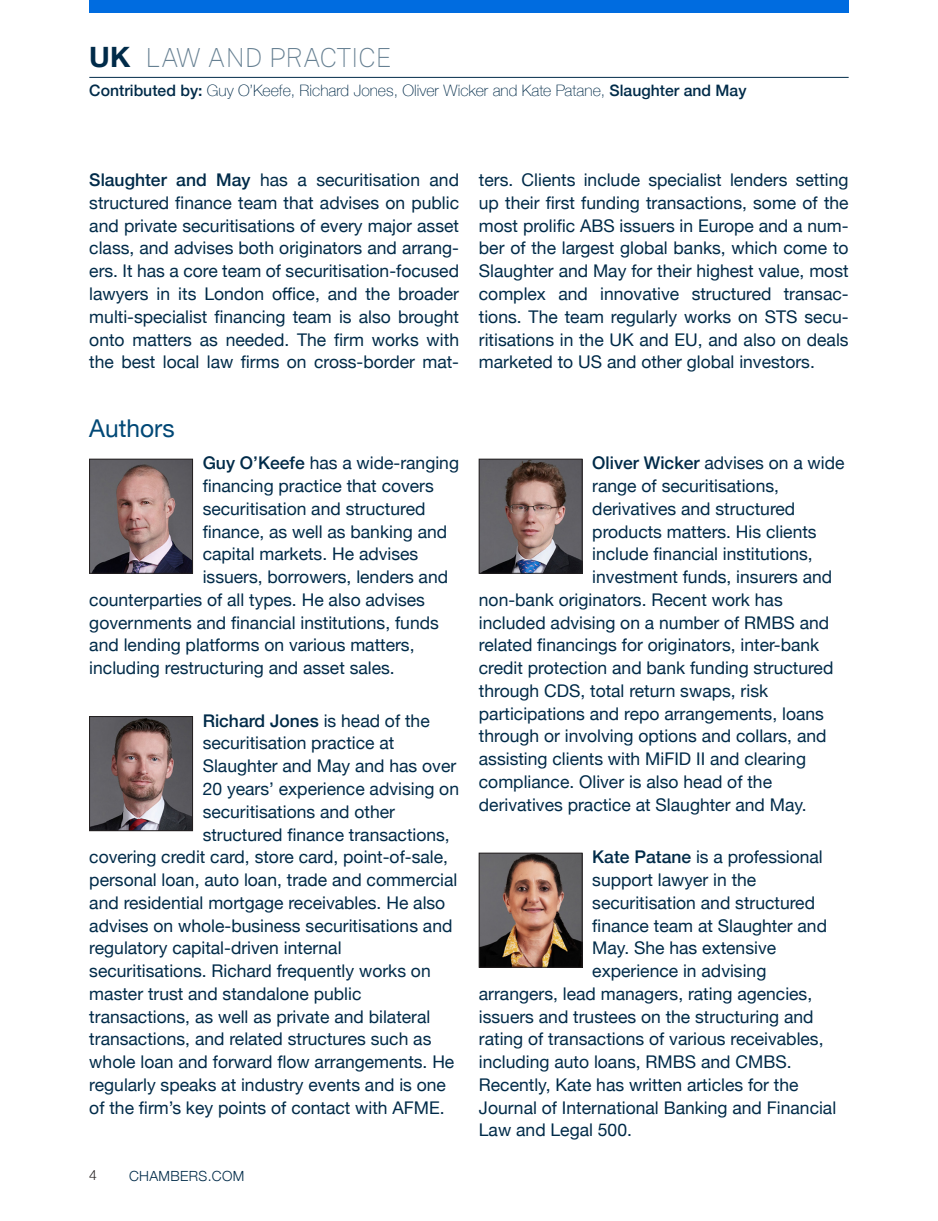
<style>
.page{position:relative;width:938px;height:1221px;background:#fff}
.page>*{position:absolute;margin:0;border:0;box-sizing:border-box;transform-origin:0 0}
.t1{font:100 26.25px "Public Sans";color:#668092}
.t2{font:24.5px "Helvetica Neue";color:#004876}
.t3{font:17.5px/22.8px "Helvetica Neue";color:#002b49;text-align:justify}
.t4{font:500 17.5px "Helvetica Neue";color:#002b49}
.t5{font:100 15.75px "Helvetica Neue";color:#002b49}
.t6{font:300 14px "Helvetica Neue";letter-spacing:.025em;color:#002b49}
.t7{font:300 14px "Helvetica Neue";color:#231f20}
.s1{font-family:"Helvetica Neue";font-weight:700;font-size:28px;color:#002b49}
.s2{font-weight:500}
.s3{font-weight:400}
</style>
<div class="page">
<hr style="left:89px;top:77px;width:759px;height:1px;background:#002b49">
<div style="left:89px;top:0;width:759px;height:13px;background:#006ce0"></div>
<img style="left:91px;top:461px;width:100px;height:110px">
<div style="left:89px;top:459px;width:104px;height:114px;border:1px solid #231f20"></div>
<img style="left:91px;top:718px;width:100px;height:110px">
<div style="left:89px;top:716px;width:104px;height:114px;border:1px solid #231f20"></div>
<img style="left:481px;top:461px;width:99px;height:110px">
<div style="left:479px;top:459px;width:103px;height:114px;border:1px solid #231f20"></div>
<img style="left:481px;top:854px;width:99px;height:111px">
<div style="left:479px;top:852px;width:103px;height:115px;border:1px solid #231f20"></div>
<h1 class="t1" style="left:89px;top:39px;width:285px"><span class="s1">UK</span> LAW AN D PRACTICE</h1>
<p class="t5" style="left:89px;top:79px;width:658px"><span class="s2">Contributed by:</span> Guy O’Keefe, Richard Jones, Oliver Wicker and Kate Patane, <span class="s2">Slaughter and May</span></p>
<p class="t3" style="left:89px;top:170px;width:371px"><span class="s2">Slaughter and May</span> has a securitisation and structured finance team that advises on public and private securitisations of every major asset class, and advises both originators and arrang&shy;ers. It has a core team of securitisation-focused lawyers in its London office, and the broader multi-specialist financing team is also brought onto matters as needed. The firm works with the best local law firms on cross-border mat-</p>
<p class="t3" style="left:479px;top:170px;width:371px">ters. Clients include specialist lenders setting up their first funding transactions, some of the most prolific ABS issuers in Europe and a num&shy;ber of the largest global banks, which come to Slaughter and May for their highest value, most complex and innovative structured transac&shy;tions. The team regularly works on STS secu&shy;ritisations in the UK and EU, and also on deals marketed to US and other global investors.</p>
<h2 class="t2" style="left:89px;top:410px;width:87px">Authors</h2>
<p class="t3" style="left:203px;top:452px;width:258px"><span class="s2">Guy O’Keefe</span> has a wide-ranging</p>
<p class="t3" style="left:203px;top:475px;width:233px">financing practice that covers</p>
<p class="t3" style="left:203px;top:498px;width:224px">securitisation and structured</p>
<p class="t3" style="left:203px;top:521px;width:246px">finance, as well as banking and</p>
<p class="t3" style="left:203px;top:543px;width:217px">capital markets. He advises</p>
<p class="t3" style="left:203px;top:566px;width:247px">issuers, borrowers, lenders and</p>
<p class="t3" style="left:89px;top:589px;width:337px">counterparties of all types. He also advises</p>
<p class="t3" style="left:89px;top:612px;width:351px">governments and financial institutions, funds</p>
<p class="t3" style="left:89px;top:634px;width:327px">and lending platforms on various matters,</p>
<p class="t3" style="left:89px;top:657px;width:307px">including restructuring and asset sales.</p>
<p class="t4" style="left:203px;top:706px;width:228px">Richard Jones <span class="s3">is head of the</span></p>
<p class="t3" style="left:203px;top:732px;width:193px">securitisation practice at</p>
<p class="t3" style="left:203px;top:755px;width:255px">Slaughter and May and has over</p>
<p class="t3" style="left:203px;top:778px;width:258px">20 years’ experience advising on</p>
<p class="t3" style="left:203px;top:801px;width:194px">securitisations and other</p>
<p class="t3" style="left:203px;top:823px;width:248px">structured finance transactions,</p>
<p class="t3" style="left:89px;top:846px;width:360px">covering credit card, store card, point-of-sale,</p>
<p class="t3" style="left:89px;top:869px;width:369px">personal loan, auto loan, trade and commercial</p>
<p class="t3" style="left:89px;top:892px;width:357px">and residential mortgage receivables. He also</p>
<p class="t3" style="left:89px;top:914px;width:365px">advises on whole-business securitisations and</p>
<p class="t3" style="left:89px;top:937px;width:254px">regulatory capital-driven internal</p>
<p class="t3" style="left:89px;top:960px;width:343px">securitisations. Richard frequently works on</p>
<p class="t3" style="left:89px;top:983px;width:273px">master trust and standalone public</p>
<p class="t3" style="left:89px;top:1005px;width:342px">transactions, as well as private and bilateral</p>
<p class="t3" style="left:89px;top:1028px;width:343px">transactions, and related structures such as</p>
<p class="t3" style="left:89px;top:1051px;width:366px">whole loan and forward flow arrangements. He</p>
<p class="t3" style="left:89px;top:1074px;width:358px">regularly speaks at industry events and is one</p>
<p class="t3" style="left:89px;top:1096px;width:357px">of the firm’s key points of contact with AFME.</p>
<p class="t7" style="left:89px;top:1163px;width:9px">4</p>
<p class="t6" style="left:129px;top:1164px;width:117px">CHAMBERS.COM</p>
<p class="t3" style="left:592px;top:452px;width:254px"><span class="s2">Oliver Wicker</span> advises on a wide</p>
<p class="t3" style="left:592px;top:475px;width:188px">range of securitisations,</p>
<p class="t3" style="left:592px;top:498px;width:204px">derivatives and structured</p>
<p class="t3" style="left:592px;top:521px;width:226px">products matters. His clients</p>
<p class="t3" style="left:592px;top:543px;width:222px">include financial institutions,</p>
<p class="t3" style="left:592px;top:566px;width:241px">investment funds, insurers and</p>
<p class="t3" style="left:479px;top:589px;width:305px">non-bank originators. Recent work has</p>
<p class="t3" style="left:479px;top:612px;width:352px">included advising on a number of RMBS and</p>
<p class="t3" style="left:479px;top:634px;width:342px">related financings for originators, inter-bank</p>
<p class="t3" style="left:479px;top:657px;width:356px">credit protection and bank funding structured</p>
<p class="t3" style="left:479px;top:680px;width:291px">through CDS, total return swaps, risk</p>
<p class="t3" style="left:479px;top:703px;width:346px">participations and repo arrangements, loans</p>
<p class="t3" style="left:479px;top:725px;width:349px">through or involving options and collars, and</p>
<p class="t3" style="left:479px;top:748px;width:329px">assisting clients with MiFID II and clearing</p>
<p class="t3" style="left:479px;top:771px;width:295px">compliance. Oliver is also head of the</p>
<p class="t3" style="left:479px;top:794px;width:329px">derivatives practice at Slaughter and May.</p>
<p class="t3" style="left:592px;top:846px;width:232px"><span class="s2">Kate Patane</span> is a professional</p>
<p class="t3" style="left:592px;top:869px;width:165px">support lawyer in the</p>
<p class="t3" style="left:592px;top:892px;width:224px">securitisation and structured</p>
<p class="t3" style="left:592px;top:914px;width:236px">finance team at Slaughter and</p>
<p class="t3" style="left:592px;top:937px;width:185px">May. She has extensive</p>
<p class="t3" style="left:592px;top:960px;width:176px">experience in advising</p>
<p class="t3" style="left:479px;top:983px;width:335px">arrangers, lead managers, rating agencies,</p>
<p class="t3" style="left:479px;top:1005px;width:336px">issuers and trustees on the structuring and</p>
<p class="t3" style="left:479px;top:1028px;width:346px">rating of transactions of various receivables,</p>
<p class="t3" style="left:479px;top:1051px;width:314px">including auto loans, RMBS and CMBS.</p>
<p class="t3" style="left:479px;top:1074px;width:321px">Recently, Kate has written articles for the</p>
<p class="t3" style="left:479px;top:1096px;width:359px">Journal of International Banking and Financial</p>
<p class="t3" style="left:479px;top:1119px;width:155px">Law and Legal 500.</p>
</div>
